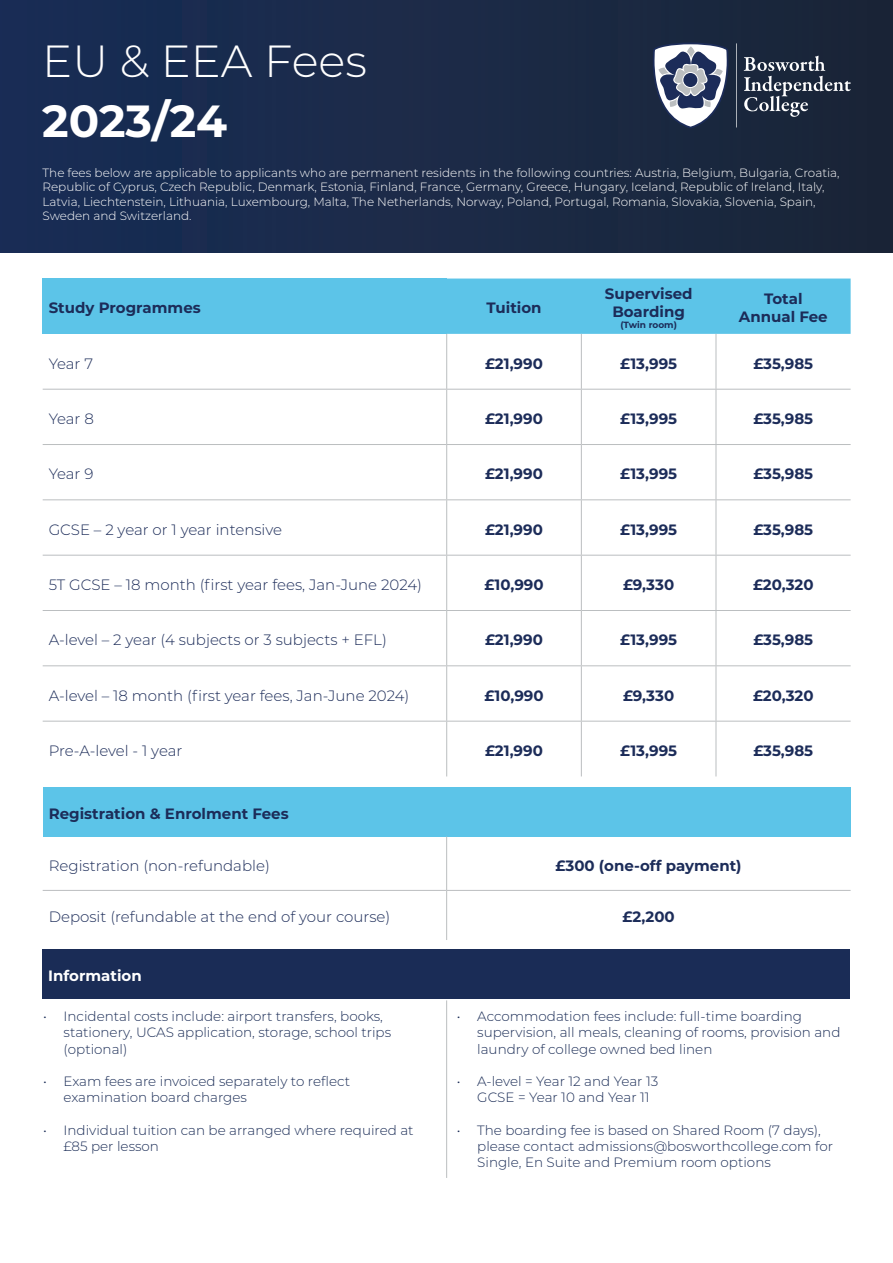
<style>
.page{position:relative;width:893px;height:1263px;background:#fff}
.page>*{position:absolute;margin:0;border:0;box-sizing:border-box;transform-origin:0 0}
.t1{font:300 45px "Montserrat";color:#fff}
.t2{font:700 45px "Montserrat";letter-spacing:-.005em;color:#fff}
.t3{font:700 15px/18px "Montserrat";color:#1c2c59;text-align:center}
.t4{font:300 15px "Montserrat";color:#1c2c59}
.t5{font:700 15px "Montserrat";color:#fff}
.t6{font:300 13.5px/16.2px "Montserrat";color:#1a2c56}
.t7{font:300 12px/14.4px "Montserrat";color:#fff}
.t8{font:700 9px "Montserrat";color:#1c2c59}
</style>
<div class="page">
<div style="left:0;top:0;width:893px;height:253px;background:linear-gradient(to right,#192d56,#1b2537)"></div>
<div style="left:43px;top:279px;width:404px;height:55px;background:#5cc4e8"></div>
<div style="left:447px;top:279px;width:404px;height:55px;background:#5cc4e8"></div>
<hr style="left:446px;top:334px;width:1px;height:55px;background:#bbbec0">
<hr style="left:581px;top:334px;width:1px;height:55px;background:#bbbec0">
<hr style="left:716px;top:334px;width:1px;height:55px;background:#bbbec0">
<hr style="left:43px;top:389px;width:404px;height:1px;background:#bbbec0">
<hr style="left:447px;top:389px;width:134px;height:1px;background:#bbbec0">
<hr style="left:446px;top:390px;width:1px;height:54px;background:#bbbec0">
<hr style="left:581px;top:389px;width:135px;height:1px;background:#bbbec0">
<hr style="left:581px;top:390px;width:1px;height:54px;background:#bbbec0">
<hr style="left:716px;top:389px;width:135px;height:1px;background:#bbbec0">
<hr style="left:716px;top:390px;width:1px;height:54px;background:#bbbec0">
<hr style="left:43px;top:444px;width:404px;height:1px;background:#bbbec0">
<hr style="left:447px;top:444px;width:134px;height:1px;background:#bbbec0">
<hr style="left:446px;top:445px;width:1px;height:54px;background:#bbbec0">
<hr style="left:581px;top:444px;width:135px;height:1px;background:#bbbec0">
<hr style="left:581px;top:445px;width:1px;height:54px;background:#bbbec0">
<hr style="left:716px;top:444px;width:135px;height:1px;background:#bbbec0">
<hr style="left:716px;top:445px;width:1px;height:54px;background:#bbbec0">
<hr style="left:43px;top:499px;width:404px;height:1px;background:#bbbec0">
<hr style="left:447px;top:499px;width:134px;height:1px;background:#bbbec0">
<hr style="left:446px;top:500px;width:1px;height:55px;background:#bbbec0">
<hr style="left:581px;top:499px;width:135px;height:1px;background:#bbbec0">
<hr style="left:581px;top:500px;width:1px;height:55px;background:#bbbec0">
<hr style="left:716px;top:499px;width:135px;height:1px;background:#bbbec0">
<hr style="left:716px;top:500px;width:1px;height:55px;background:#bbbec0">
<hr style="left:43px;top:555px;width:404px;height:1px;background:#bbbec0">
<hr style="left:447px;top:555px;width:134px;height:1px;background:#bbbec0">
<hr style="left:446px;top:555px;width:1px;height:55px;background:#bbbec0">
<hr style="left:581px;top:555px;width:135px;height:1px;background:#bbbec0">
<hr style="left:581px;top:555px;width:1px;height:55px;background:#bbbec0">
<hr style="left:716px;top:555px;width:135px;height:1px;background:#bbbec0">
<hr style="left:716px;top:555px;width:1px;height:55px;background:#bbbec0">
<hr style="left:43px;top:610px;width:404px;height:1px;background:#bbbec0">
<hr style="left:447px;top:610px;width:134px;height:1px;background:#bbbec0">
<hr style="left:446px;top:611px;width:1px;height:54px;background:#bbbec0">
<hr style="left:581px;top:610px;width:135px;height:1px;background:#bbbec0">
<hr style="left:581px;top:611px;width:1px;height:54px;background:#bbbec0">
<hr style="left:716px;top:610px;width:135px;height:1px;background:#bbbec0">
<hr style="left:716px;top:611px;width:1px;height:54px;background:#bbbec0">
<hr style="left:43px;top:665px;width:404px;height:1px;background:#bbbec0">
<hr style="left:447px;top:665px;width:134px;height:1px;background:#bbbec0">
<hr style="left:446px;top:666px;width:1px;height:55px;background:#bbbec0">
<hr style="left:581px;top:665px;width:135px;height:1px;background:#bbbec0">
<hr style="left:581px;top:666px;width:1px;height:55px;background:#bbbec0">
<hr style="left:716px;top:665px;width:135px;height:1px;background:#bbbec0">
<hr style="left:716px;top:666px;width:1px;height:55px;background:#bbbec0">
<hr style="left:43px;top:721px;width:404px;height:1px;background:#bbbec0">
<hr style="left:447px;top:721px;width:134px;height:1px;background:#bbbec0">
<hr style="left:446px;top:721px;width:1px;height:55px;background:#bbbec0">
<hr style="left:581px;top:721px;width:135px;height:1px;background:#bbbec0">
<hr style="left:581px;top:721px;width:1px;height:55px;background:#bbbec0">
<hr style="left:716px;top:721px;width:135px;height:1px;background:#bbbec0">
<hr style="left:716px;top:721px;width:1px;height:55px;background:#bbbec0">
<svg style="left:653px;top:43px;width:82px;height:85px"></svg>
<div style="left:683px;top:73px;width:14px;height:14px;background:#1c2c59;border-radius:50%"></div>
<svg style="left:744px;top:56px;width:106px;height:61px"></svg>
<hr style="left:736px;top:43px;width:1px;height:84px;background:#fff">
<div style="left:43px;top:787px;width:808px;height:49px;background:#5cc4e8"></div>
<hr style="left:446px;top:836px;width:1px;height:54px;background:#bbbec0">
<hr style="left:43px;top:890px;width:404px;height:1px;background:#bbbec0">
<hr style="left:447px;top:890px;width:404px;height:1px;background:#bbbec0">
<hr style="left:446px;top:891px;width:1px;height:49px;background:#bbbec0">
<hr style="left:446px;top:1000px;width:1px;height:178px;background:#bbbec0">
<div style="left:42px;top:949px;width:808px;height:50px;background:#1a2c56"></div>
<p class="t1" style="left:42px;top:30px;width:326px">EU &amp; EEA Fees</p>
<p class="t2" style="left:42px;top:88px;width:186px">2023/24</p>
<p class="t7" style="left:43px;top:165px;width:799px">The fees below are applicable to applicants who are permanent residents in the following countries: Austria, Belgium, Bulgaria, Croatia, Republic of Cyprus, Czech Republic, Denmark, Estonia, Finland, France, Germany, Greece, Hungary, Iceland, Republic of Ireland, Italy, Latvia, Liechtenstein, Lithuania, Luxembourg, Malta, The Netherlands, Norway, Poland, Portugal, Romania, Slovakia, Slovenia, Spain, Sweden and Switzerland.</p>
<p class="t3" style="left:49px;top:298px;width:154px">Study Programmes</p>
<p class="t3" style="left:486px;top:298px;width:57px">Tuition</p>
<p class="t3" style="left:605px;top:284px;width:89px">Supervised<br>Boarding</p>
<p class="t8" style="left:620px;top:318px;width:58px">(Twin room)</p>
<p class="t3" style="left:739px;top:289px;width:90px">Total<br>Annual Fee</p>
<p class="t4" style="left:49px;top:353px;width:46px">Year 7</p>
<p class="t3" style="left:485px;top:354px;width:59px">£21,990</p>
<p class="t3" style="left:620px;top:354px;width:58px">£13,995</p>
<p class="t3" style="left:753px;top:354px;width:61px">£35,985</p>
<p class="t4" style="left:49px;top:409px;width:47px">Year 8</p>
<p class="t3" style="left:485px;top:409px;width:59px">£21,990</p>
<p class="t3" style="left:620px;top:409px;width:58px">£13,995</p>
<p class="t3" style="left:753px;top:409px;width:61px">£35,985</p>
<p class="t4" style="left:49px;top:464px;width:46px">Year 9</p>
<p class="t3" style="left:485px;top:464px;width:59px">£21,990</p>
<p class="t3" style="left:620px;top:464px;width:58px">£13,995</p>
<p class="t3" style="left:753px;top:464px;width:61px">£35,985</p>
<p class="t4" style="left:49px;top:519px;width:235px">GCSE – 2 year or 1 year intensive</p>
<p class="t3" style="left:485px;top:520px;width:59px">£21,990</p>
<p class="t3" style="left:620px;top:520px;width:58px">£13,995</p>
<p class="t3" style="left:753px;top:520px;width:61px">£35,985</p>
<p class="t4" style="left:49px;top:575px;width:375px">5T GCSE – 18 month (first year fees, Jan-June 2024)</p>
<p class="t3" style="left:484px;top:575px;width:61px">£10,990</p>
<p class="t3" style="left:623px;top:575px;width:53px">£9,330</p>
<p class="t3" style="left:753px;top:575px;width:62px">£20,320</p>
<p class="t4" style="left:49px;top:630px;width:340px">A-level – 2 year (4 subjects or 3 subjects + EFL)</p>
<p class="t3" style="left:485px;top:630px;width:59px">£21,990</p>
<p class="t3" style="left:620px;top:630px;width:58px">£13,995</p>
<p class="t3" style="left:753px;top:630px;width:61px">£35,985</p>
<p class="t4" style="left:49px;top:685px;width:362px">A-level – 18 month (first year fees, Jan-June 2024)</p>
<p class="t3" style="left:484px;top:686px;width:61px">£10,990</p>
<p class="t3" style="left:623px;top:686px;width:53px">£9,330</p>
<p class="t3" style="left:753px;top:686px;width:62px">£20,320</p>
<p class="t4" style="left:49px;top:740px;width:135px">Pre-A-level - 1 year</p>
<p class="t3" style="left:485px;top:741px;width:59px">£21,990</p>
<p class="t3" style="left:620px;top:741px;width:58px">£13,995</p>
<p class="t3" style="left:753px;top:741px;width:61px">£35,985</p>
<p class="t3" style="left:49px;top:804px;width:242px">Registration &amp; Enrolment Fees</p>
<p class="t4" style="left:49px;top:855px;width:223px">Registration (non-refundable)</p>
<p class="t3" style="left:556px;top:856px;width:188px">£300 (one-off payment)</p>
<p class="t4" style="left:49px;top:907px;width:343px">Deposit (refundable at the end of your course)</p>
<p class="t3" style="left:623px;top:907px;width:54px">£2,200</p>
<p class="t5" style="left:48px;top:965px;width:95px">Information</p>
<p class="t6" style="left:64px;top:1008px;width:329px;text-indent:-20px">• Incidental costs include: airport transfers, books, stationery, UCAS application, storage, school trips (optional)</p>
<p class="t6" style="left:64px;top:1072px;width:288px;text-indent:-20px">• Exam fees are invoiced separately to reflect examination board charges</p>
<p class="t6" style="left:64px;top:1121px;width:352px;text-indent:-20px">• Individual tuition can be arranged where required at £85 per lesson</p>
<p class="t6" style="left:477px;top:1008px;width:365px;text-indent:-20px">• Accommodation fees include: full-time boarding supervision, all meals, cleaning of rooms, provision and laundry of college owned bed linen</p>
<p class="t6" style="left:477px;top:1072px;width:183px;text-indent:-20px">• A-level = Year 12 and Year 13<br>GCSE = Year 10 and Year 11</p>
<p class="t6" style="left:477px;top:1121px;width:357px;text-indent:-20px">• The boarding fee is based on Shared Room (7 days), please contact admissions@bosworthcollege.com for<br>Single, En Suite and Premium room options</p>
</div>
